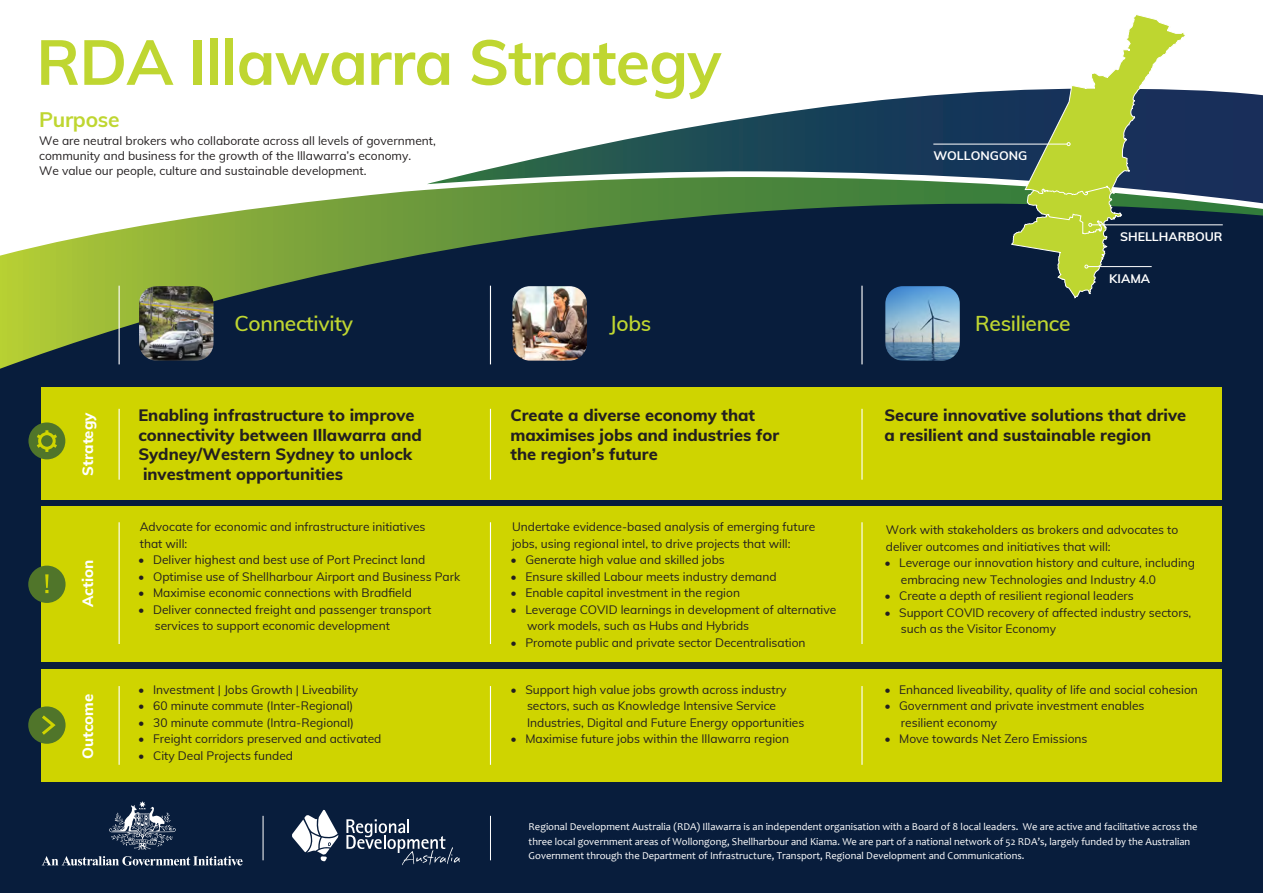
<style>
.page{position:relative;width:1263px;height:893px;background:#fff}
.page>*{position:absolute;margin:0;border:0;box-sizing:border-box;transform-origin:0 0}
.t1{font:700 62.7px "Muli";letter-spacing:-.015em;color:#bfd631}
.t2{font:600 21px "Muli";letter-spacing:-.015em;color:#bfd631}
.t3{font:700 21px "Muli";letter-spacing:-.015em;color:#bfd631}
.t4{font:800 16.5px/19.5px "Muli";color:#231f20}
.t5{font:800 15px "Muli";color:#fff}
.t6{font:700 12.45px "Muli";color:#fff}
.t7{font:12px/16.5px "Muli";color:#231f20}
.t8{font:10.5px/14.2px "Candara";color:#fff}
</style>
<div class="page">
<div style="left:0;top:369px;width:1263px;height:524px;background:#081d3c"></div>
<svg style="left:0;top:190px;width:1263px;height:179px;background:#374f47"></svg>
<svg style="left:424px;top:90px;width:839px;height:113px"></svg>
<img style="left:139px;top:286px;width:74px;height:75px">
<img style="left:512px;top:286px;width:75px;height:75px">
<img style="left:885px;top:286px;width:75px;height:75px">
<hr style="left:263px;top:816px;width:1px;height:44px;background:#fff">
<hr style="left:490px;top:816px;width:1px;height:44px;background:#fff">
<div style="left:42px;top:669px;width:1180px;height:112px;background:#cfd400"></div>
<div style="left:42px;top:506px;width:1180px;height:156px;background:#cfd400"></div>
<div style="left:42px;top:388px;width:1180px;height:112px;background:#cfd400"></div>
<hr style="left:119px;top:409px;width:1px;height:71px;background:#fff">
<hr style="left:119px;top:522px;width:1px;height:122px;background:#fff">
<hr style="left:119px;top:686px;width:1px;height:79px;background:#fff">
<hr style="left:119px;top:286px;width:1px;height:78px;background:#fff">
<hr style="left:490px;top:286px;width:1px;height:78px;background:#fff">
<hr style="left:861px;top:286px;width:1px;height:78px;background:#fff">
<hr style="left:490px;top:409px;width:1px;height:71px;background:#fff">
<hr style="left:490px;top:522px;width:1px;height:122px;background:#fff">
<hr style="left:490px;top:686px;width:1px;height:79px;background:#fff">
<hr style="left:861px;top:409px;width:1px;height:71px;background:#fff">
<hr style="left:861px;top:522px;width:1px;height:122px;background:#fff">
<hr style="left:861px;top:686px;width:1px;height:79px;background:#fff">
<svg style="left:1010px;top:14px;width:177px;height:285px"></svg>
<hr style="left:933px;top:144px;width:134px;height:1px;background:#fff">
<svg style="left:1067px;top:142px;width:3px;height:4px"></svg>
<hr style="left:1092px;top:225px;width:131px;height:1px;background:#fff">
<svg style="left:1045px;top:213px;width:62px;height:22px"></svg>
<hr style="left:1088px;top:266px;width:64px;height:1px;background:#fff">
<svg style="left:346px;top:819px;width:114px;height:46px;background:#33445e"></svg>
<svg style="left:292px;top:809px;width:46px;height:52px"></svg>
<svg style="left:42px;top:856px;width:201px;height:9px;background:#5c697e"></svg>
<svg style="left:109px;top:801px;width:67px;height:49px;background:#3f5068"></svg>
<div style="left:28px;top:566px;width:38px;height:37px;background:#50752a;border-radius:50%"></div>
<svg style="left:45px;top:574px;width:4px;height:19px"></svg>
<div style="left:28px;top:706px;width:38px;height:38px;background:#50752a;border-radius:50%"></div>
<svg style="left:42px;top:715px;width:14px;height:20px"></svg>
<div style="left:28px;top:422px;width:37px;height:37px;background:#50752a;border-radius:50%"></div>
<svg style="left:37px;top:430px;width:20px;height:22px"></svg>
<h1 class="t1" style="left:36px;top:16px;width:686px">RDA Illawarra Strategy</h1>
<h2 class="t3" style="left:39px;top:104px;width:82px">Purpose</h2>
<p class="t7" style="left:39px;top:133px;width:398px;line-height:15px">We are neutral brokers who collaborate across all levels of government, community and business for the growth of the Illawarra’s economy.<br>We value our people, culture and sustainable development.</p>
<p class="t6" style="left:933px;top:147px;width:96px">WOLLONGONG</p>
<h2 class="t2" style="left:235px;top:308px;width:120px">Connectivity</h2>
<h2 class="t2" style="left:610px;top:308px;width:43px">Jobs</h2>
<h2 class="t2" style="left:975px;top:308px;width:97px">Resilience</h2>
<p class="t6" style="left:1120px;top:228px;width:104px">SHELLHARBOUR</p>
<p class="t6" style="left:1109px;top:269px;width:42px">KIAMA</p>
<p class="t5" style="left:77px;top:476px;width:65px;rotate:-90deg">Strategy</p>
<p class="t5" style="left:77px;top:607px;width:49px;rotate:-90deg">Action</p>
<p class="t5" style="left:77px;top:759px;width:67px;rotate:-90deg">Outcome</p>
<h3 class="t4" style="left:138px;top:405px;width:285px">Enabling infrastructure to improve connectivity between Illawarra and Sydney/Western Sydney to unlock investment opportunities</h3>
<h3 class="t4" style="left:510px;top:405px;width:270px">Create a diverse economy that maximises jobs and industries for the region’s future</h3>
<h3 class="t4" style="left:884px;top:405px;width:303px">Secure innovative solutions that drive a resilient and sustainable region</h3>
<p class="t7" style="left:140px;top:518px;width:287px">Advocate for economic and infrastructure initiatives that will:</p>
<p class="t7" style="left:138px;top:551px;width:288px">• Deliver highest and best use of Port Precinct land</p>
<p class="t7" style="left:138px;top:568px;width:324px">• Optimise use of Shellharbour Airport and Business Park</p>
<p class="t7" style="left:138px;top:584px;width:275px">• Maximise economic connections with Bradfield</p>
<p class="t7" style="left:155px;top:601px;width:278px;text-indent:-16px">• Deliver connected freight and passenger transport services to support economic development</p>
<p class="t7" style="left:512px;top:518px;width:305px">Undertake evidence-based analysis of emerging future jobs, using regional intel, to drive projects that will:</p>
<p class="t7" style="left:510px;top:551px;width:216px">• Generate high value and skilled jobs</p>
<p class="t7" style="left:510px;top:568px;width:268px">• Ensure skilled Labour meets industry demand</p>
<p class="t7" style="left:510px;top:584px;width:231px">• Enable capital investment in the region</p>
<p class="t7" style="left:527px;top:601px;width:311px;text-indent:-16px">• Leverage COVID learnings in development of alternative work models, such as Hubs and Hybrids</p>
<p class="t7" style="left:510px;top:634px;width:297px">• Promote public and private sector Decentralisation</p>
<p class="t7" style="left:886px;top:521px;width:294px">Work with stakeholders as brokers and advocates to deliver outcomes and initiatives that will:</p>
<p class="t7" style="left:901px;top:554px;width:296px;text-indent:-16px">• Leverage our innovation history and culture, including embracing new Technologies and Industry 4.0</p>
<p class="t7" style="left:884px;top:587px;width:251px">• Create a depth of resilient regional leaders</p>
<p class="t7" style="left:901px;top:604px;width:292px;text-indent:-16px">• Support COVID recovery of affected industry sectors, such as the Visitor Economy</p>
<p class="t7" style="left:138px;top:680px;width:221px">• Investment | Jobs Growth | Liveability</p>
<p class="t7" style="left:138px;top:697px;width:217px">• 60 minute commute (Inter-Regional)</p>
<p class="t7" style="left:138px;top:713px;width:217px">• 30 minute commute (Intra-Regional)</p>
<p class="t7" style="left:138px;top:730px;width:245px">• Freight corridors preserved and activated</p>
<p class="t7" style="left:138px;top:746px;width:156px">• City Deal Projects funded</p>
<p class="t7" style="left:527px;top:680px;width:279px;text-indent:-16px">• Support high value jobs growth across industry sectors, such as Knowledge Intensive Service<br>Industries, Digital and Future Energy opportunities</p>
<p class="t7" style="left:510px;top:730px;width:280px">• Maximise future jobs within the Illawarra region</p>
<p class="t7" style="left:884px;top:680px;width:315px">• Enhanced liveability, quality of life and social cohesion</p>
<p class="t7" style="left:901px;top:697px;width:245px;text-indent:-16px">• Government and private investment enables resilient economy</p>
<p class="t7" style="left:884px;top:730px;width:205px">• Move towards Net Zero Emissions</p>
<p class="t8" style="left:529px;top:820px;width:670px">Regional Development Australia (RDA) Illawarra is an independent organisation with a Board of 8 local leaders. We are active and facilitative across the three local government areas of Wollongong, Shellharbour and Kiama. We are part of a national network of 52 RDA’s, largely funded by the Australian<br>Government through the Department of Infrastructure, Transport, Regional Development and Communications.</p>
</div>
